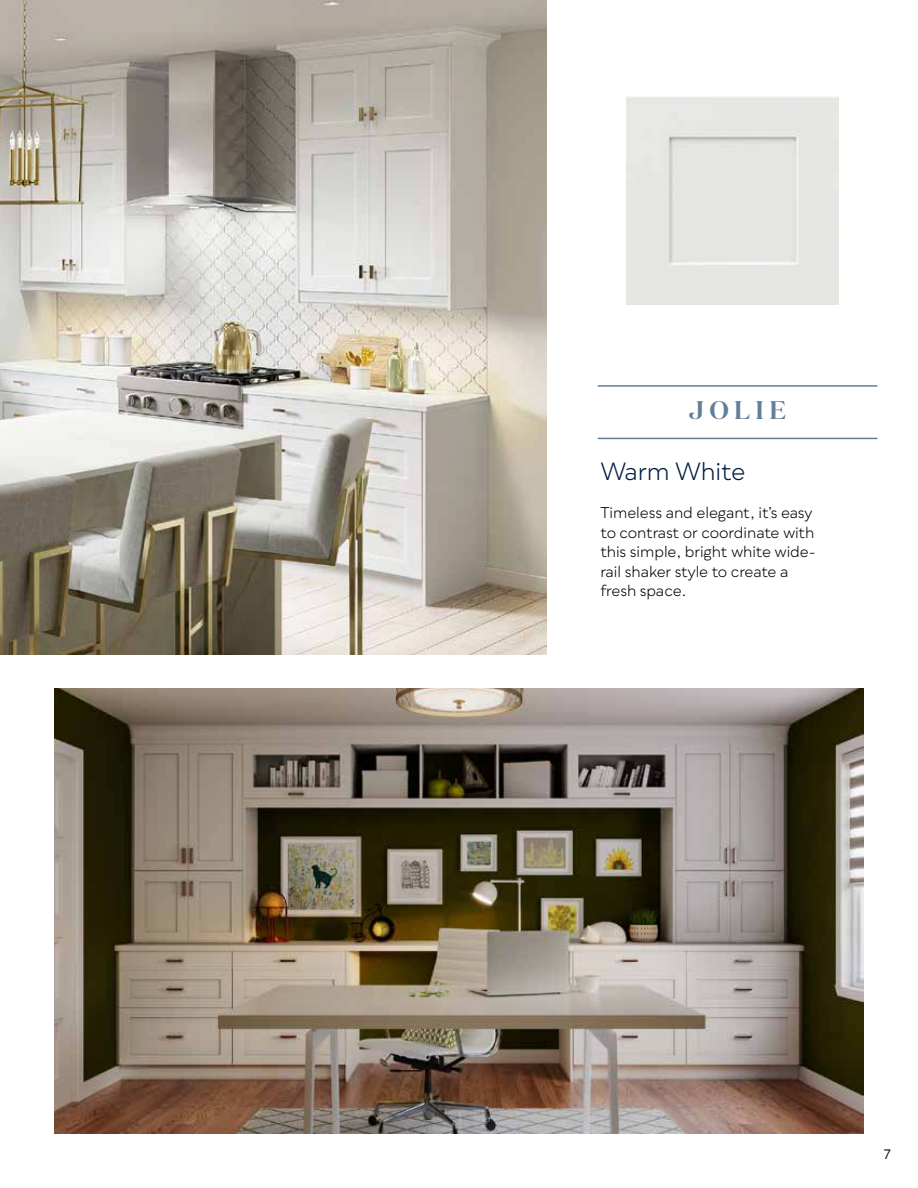
<style>
.page{position:relative;width:918px;height:1188px;background:#fff}
.page>*{position:absolute;margin:0;border:0;box-sizing:border-box;transform-origin:0 0}
.t1{font:600 25.5px "Domaine Disp";letter-spacing:.21em;color:#627e99}
.t2{font:24px "Qualion";letter-spacing:-.01em;color:#001d40}
.t3{font:15px/19.5px "Qualion";letter-spacing:-.01em;color:#000}
.t4{font:13.5px "Qualion";color:#000}
</style>
<div class="page">
<img style="left:0;top:0;width:546px;height:655px">
<img style="left:54px;top:688px;width:810px;height:445px">
<div style="left:626px;top:96px;width:212px;height:208px;background:#e5e6e1"></div>
<hr style="left:598px;top:438px;width:280px;height:1px;background:#627e99">
<hr style="left:598px;top:385px;width:279px;height:2px;background:#627e99">
<h1 class="t1" style="left:689px;top:394px;width:98px">JOLIE</h1>
<h2 class="t2" style="left:600px;top:458px;width:147px">Warm White</h2>
<p class="t3" style="left:600px;top:503px;width:217px">Timeless and elegant, it’s easy to contrast or coordinate with this simple, bright white wide&shy;rail shaker style to create a fresh space.</p>
<p class="t4" style="left:884px;top:1147px;width:9px">7</p>
</div>
